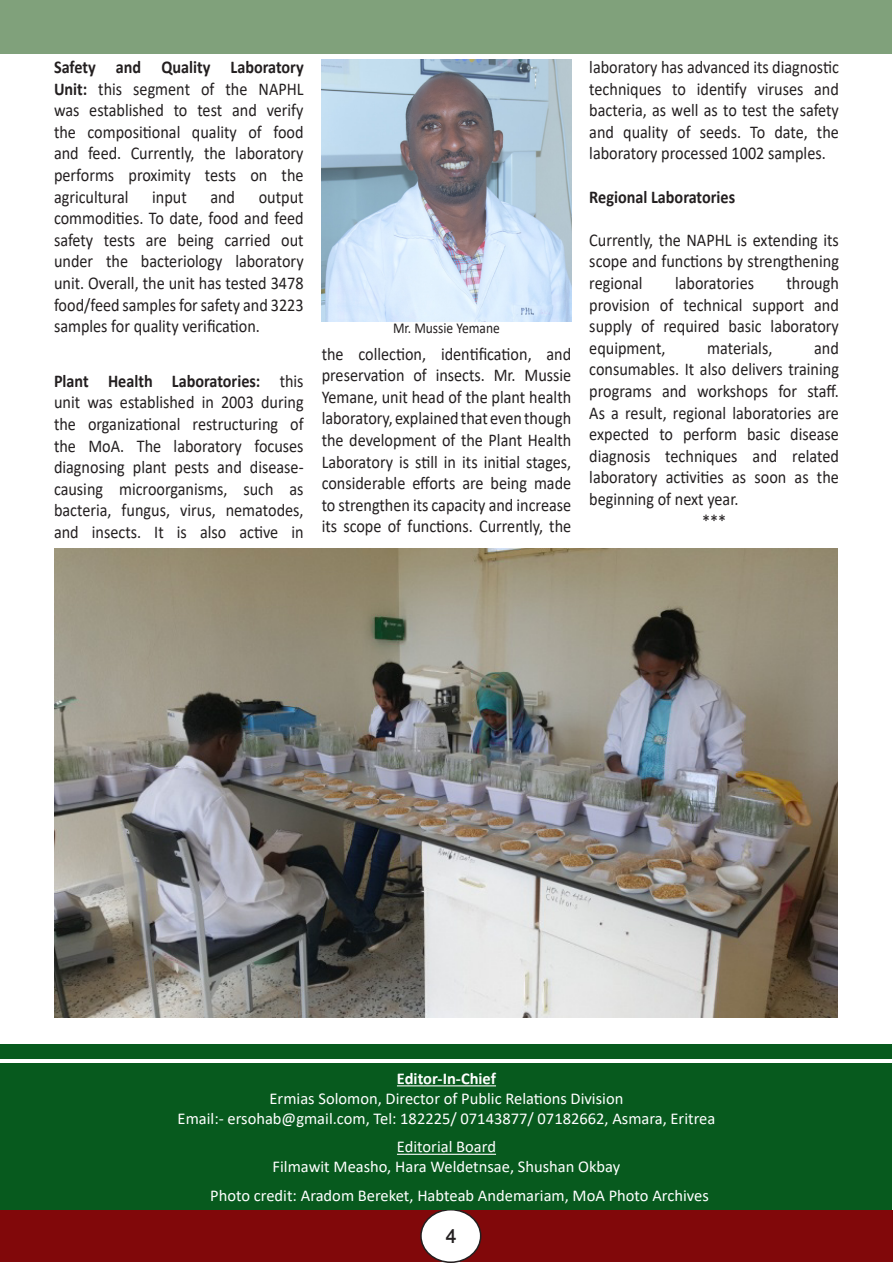
<style>
.page{position:relative;width:893px;height:1263px;background:#fff}
.page>*{position:absolute;margin:0;border:0;box-sizing:border-box;transform-origin:0 0}
.t1{font:500 27px "Win Soft Pro";color:#231f20}
.t2{font:18px/21.6px "Calibri";color:#231f20;text-align:justify;scale:.9 1}
.t3{font:700 18px "Calibri";color:#231f20;scale:.9 1}
.t4{font:16.5px "Calibri";color:#fff}
.t5{font:700 16.5px "Calibri";color:#fff}
.t6{font:15.15px "Calibri";color:#231f20;scale:.89 1}
.s1{font-weight:700}
</style>
<div class="page">
<div style="left:0;top:1211px;width:893px;height:51px;background:#81080a"></div>
<div style="left:421px;top:1210px;width:60px;height:52px;background:#fff;border-radius:50%"></div>
<div style="left:420px;top:1209px;width:61px;height:54px;border:2px solid #231f20;border-radius:50%"></div>
<div style="left:1px;top:1px;width:891px;height:53px;background:#80a17b"></div>
<div style="left:0;top:1063px;width:891px;height:147px;background:#075a1e"></div>
<div style="left:0;top:1044px;width:891px;height:15px;background:#075a1e"></div>
<hr style="left:397px;top:1085px;width:99px;height:1px;background:#fff">
<hr style="left:397px;top:1154px;width:99px;height:1px;background:#fff">
<img style="left:55px;top:549px;width:783px;height:468px">
<img style="left:322px;top:60px;width:249px;height:261px">
<p class="t2" style="left:54px;top:56px;width:279px"><span class="s1">Safety and Quality Laboratory Unit:</span> this segment of the NAPHL was established to test and verify the compositional quality of food and feed. Currently, the laboratory performs proximity tests on the agricultural</p>
<p class="t2" style="left:152px;top:185px;width:40px">input</p>
<p class="t2" style="left:210px;top:185px;width:29px">and</p>
<p class="t2" style="left:54px;top:185px;width:279px;text-indent:205px">output commodities. To date, food and feed safety tests are being carried out under the bacteriology laboratory unit. Overall, the unit has tested 3478 food/feed samples for safety and 3223 samples for quality verification.</p>
<p class="t2" style="left:54px;top:370px;width:279px"><span class="s1">Plant Health Laboratories:</span> this unit was established in 2003 during the organizational restructuring of the MoA. The laboratory focuses diagnosing plant pests and disease&shy;causing microorganisms, such as bacteria, fungus, virus, nematodes, and insects. It is also active in</p>
<p class="t6" style="left:393px;top:318px;width:122px">Mr. Mussie Yemane</p>
<p class="t2" style="left:322px;top:342px;width:279px">the collection, identification, and preservation of insects. Mr. Mussie Yemane, unit head of the plant health laboratory, explained that even though the development of the Plant Health Laboratory is still in its initial stages, considerable efforts are being made to strengthen its capacity and increase its scope of functions. Currently, the</p>
<p class="t2" style="left:589px;top:56px;width:279px">laboratory has advanced its diagnostic techniques to identify viruses and bacteria, as well as to test the safety and quality of seeds. To date, the laboratory processed 1002 samples.</p>
<p class="t3" style="left:589px;top:184px;width:164px">Regional Laboratories</p>
<p class="t2" style="left:589px;top:229px;width:279px">Currently, the NAPHL is extending its scope and functions by strengthening regional</p>
<p class="t2" style="left:589px;top:272px;width:279px;text-indent:197px">through provision of technical support and supply of required basic laboratory equipment,</p>
<p class="t2" style="left:675px;top:272px;width:89px">laboratories</p>
<p class="t2" style="left:707px;top:337px;width:74px">materials,</p>
<p class="t2" style="left:589px;top:337px;width:279px;text-indent:225px">and consumables. It also delivers training programs and workshops for staff.<br>As a result, regional laboratories are expected to perform basic disease diagnosis techniques and related laboratory activities as soon as the beginning of next year.</p>
<p class="t2" style="left:702px;top:509px;width:28px">***</p>
<p class="t5" style="left:397px;top:1067px;width:101px">Editor-In-Chief</p>
<p class="t4" style="left:270px;top:1087px;width:355px">Ermias Solomon, Director of Public Relations Division</p>
<p class="t4" style="left:178px;top:1107px;width:539px">Email:- ersohab@gmail.com, Tel: 182225/ 07143877/ 07182662, Asmara, Eritrea</p>
<p class="t4" style="left:397px;top:1135px;width:101px">Editorial Board</p>
<p class="t4" style="left:273px;top:1155px;width:349px">Filmawit Measho, Hara Weldetnsae, Shushan Okbay</p>
<p class="t4" style="left:210px;top:1184px;width:500px">Photo credit: Aradom Bereket, Habteab Andemariam, MoA Photo Archives</p>
<p class="t1" style="left:445px;top:1216px;width:13px">4</p>
</div>
